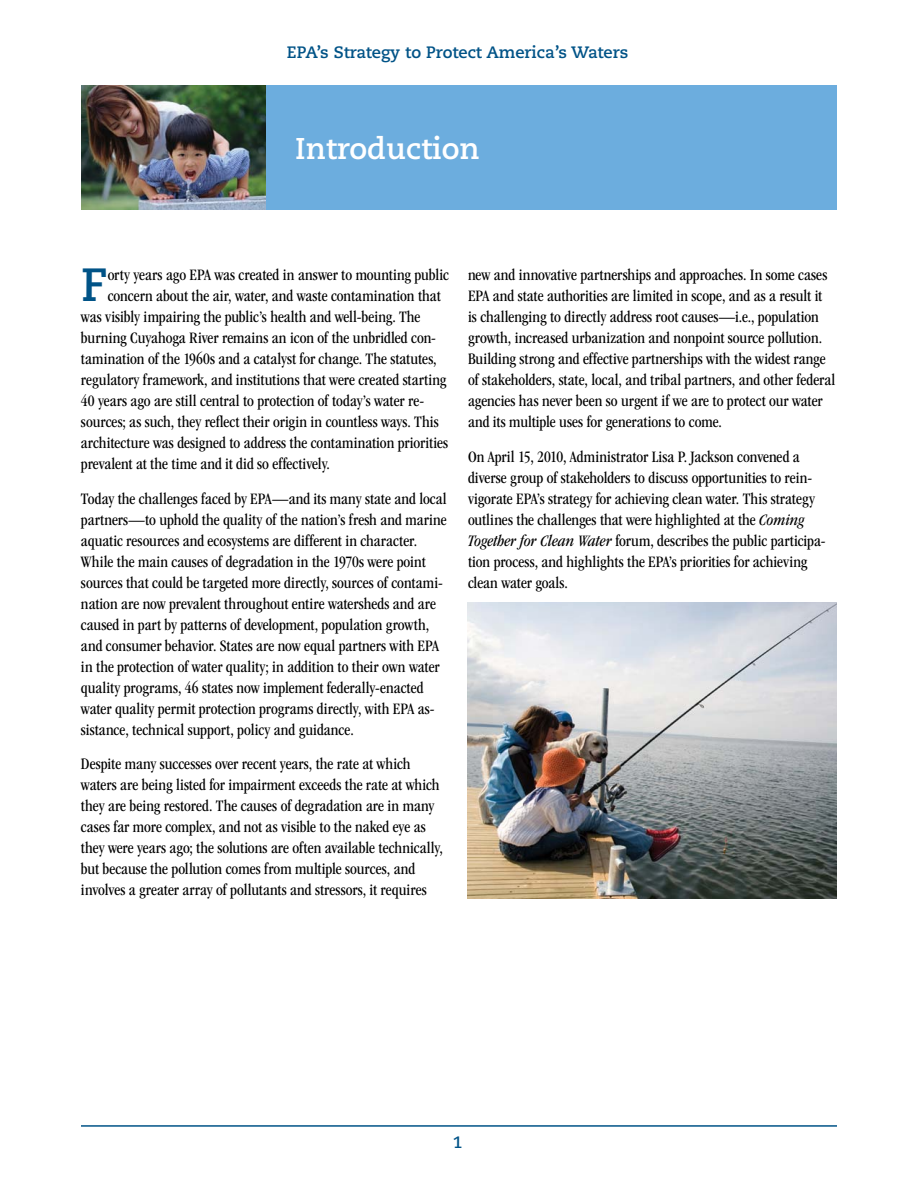
<style>
.page{position:relative;width:918px;height:1188px;background:#fff}
.page>*{position:absolute;margin:0;border:0;box-sizing:border-box;transform-origin:0 0}
.t1{font:700 46.5px "Caecilia LT Std";color:#005387}
.t2{font:700 30px "Caecilia LT Std";color:#fff}
.t3{font:condensed 16.5px/21px "ITC Garamond Std";color:#000}
.t4{font:700 16.5px "Caecilia LT Std";color:#005387}
.s1{font-style:italic}
</style>
<div class="page">
<hr style="left:81px;top:1125px;width:756px;height:2px;background:#005387">
<div style="left:95px;top:86px;width:742px;height:124px;background:#6cadde"></div>
<img style="left:81px;top:86px;width:184px;height:124px">
<img style="left:468px;top:602px;width:369px;height:297px">
<p class="t4" style="left:287px;top:42px;width:343px">EPA’s Strategy to Protect America’s Waters</p>
<h2 class="t2" style="left:295px;top:131px;width:186px">Introduction</h2>
<h1 class="t1" style="left:81px;top:257px;width:28px">F</h1>
<p class="t3" style="left:108px;top:264px;width:343px">orty years ago EPA was created in answer to mounting public</p>
<p class="t3" style="left:108px;top:285px;width:335px">concern about the air, water, and waste contamination that</p>
<p class="t3" style="left:81px;top:306px;width:341px">was visibly impairing the public’s health and well-being. The</p>
<p class="t3" style="left:81px;top:327px;width:357px">burning Cuyahoga River remains an icon of the unbridled con-</p>
<p class="t3" style="left:81px;top:348px;width:357px">tamination of the 1960s and a catalyst for change. The statutes,</p>
<p class="t3" style="left:81px;top:369px;width:367px">regulatory framework, and institutions that were created starting</p>
<p class="t3" style="left:81px;top:391px;width:345px">40 years ago are still central to protection of today’s water re-</p>
<p class="t3" style="left:81px;top:412px;width:359px">sources; as such, they reflect their origin in countless ways. This</p>
<p class="t3" style="left:81px;top:433px;width:369px">architecture was designed to address the contamination priorities</p>
<p class="t3" style="left:81px;top:454px;width:251px">prevalent at the time and it did so effectively.</p>
<p class="t3" style="left:81px;top:488px;width:367px">Today the challenges faced by EPA—and its many state and local partners—to uphold the quality of the nation’s fresh and marine aquatic resources and ecosystems are different in character.<br>While the main causes of degradation in the 1970s were point sources that could be targeted more directly, sources of contami&shy;nation are now prevalent throughout entire watersheds and are caused in part by patterns of development, population growth, and consumer behavior. States are now equal partners with EPA in the protection of water quality; in addition to their own water quality programs, 46 states now implement federally-enacted water quality permit protection programs directly, with EPA as&shy;sistance, technical support, policy and guidance.</p>
<p class="t3" style="left:81px;top:754px;width:363px">Despite many successes over recent years, the rate at which waters are being listed for impairment exceeds the rate at which they are being restored. The causes of degradation are in many cases far more complex, and not as visible to the naked eye as they were years ago; the solutions are often available technically, but because the pollution comes from multiple sources, and involves a greater array of pollutants and stressors, it requires</p>
<p class="t3" style="left:468px;top:265px;width:369px">new and innovative partnerships and approaches. In some cases EPA and state authorities are limited in scope, and as a result it is challenging to directly address root causes—i.e., population growth, increased urbanization and nonpoint source pollution.<br>Building strong and effective partnerships with the widest range of stakeholders, state, local, and tribal partners, and other federal agencies has never been so urgent if we are to protect our water and its multiple uses for generations to come.</p>
<p class="t3" style="left:468px;top:446px;width:359px">On April 15, 2010, Administrator Lisa P. Jackson convened a diverse group of stakeholders to discuss opportunities to rein&shy;vigorate EPA’s strategy for achieving clean water. This strategy outlines the challenges that were highlighted at the <span class="s1">Coming Together for Clean Water</span> forum, describes the public participa&shy;tion process, and highlights the EPA’s priorities for achieving clean water goals.</p>
<p class="t4" style="left:453px;top:1132px;width:11px">1</p>
</div>
